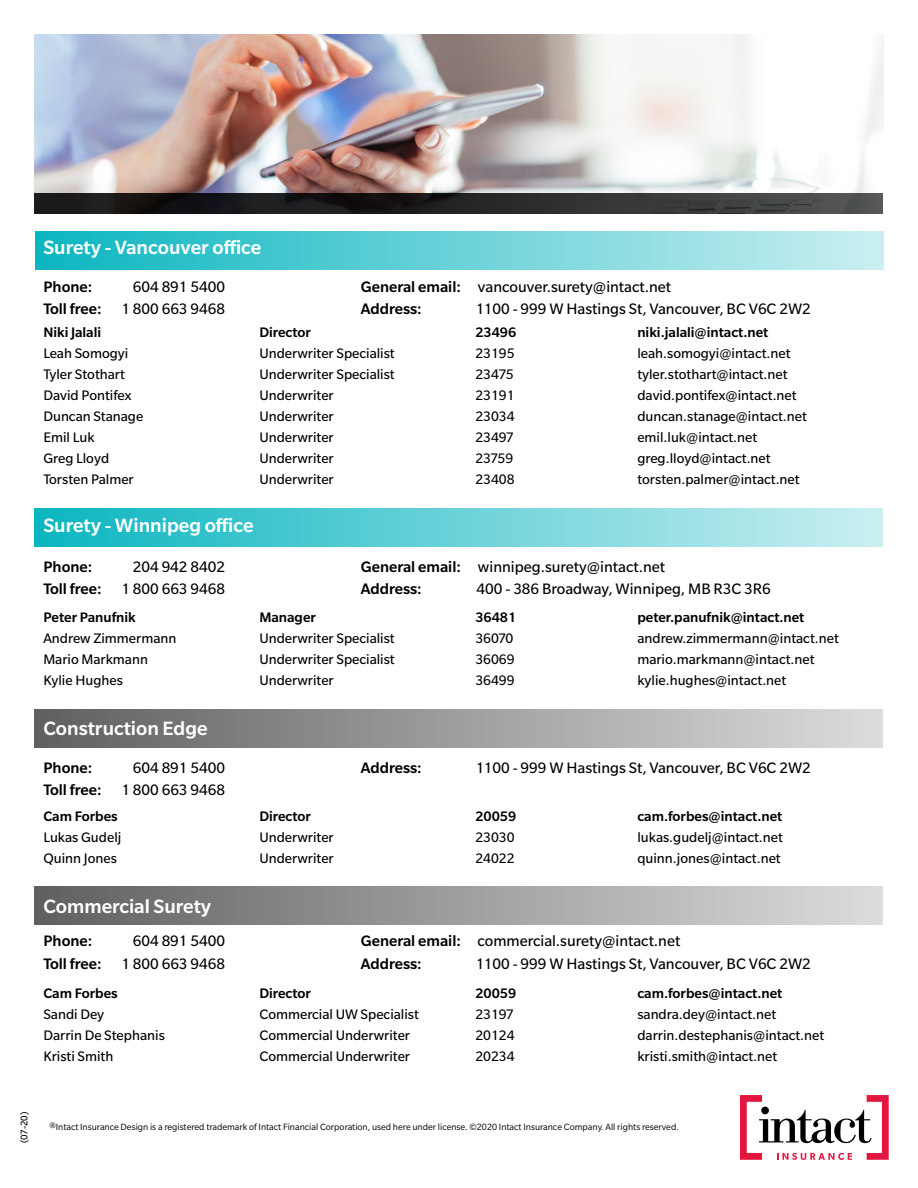
<style>
.page{position:relative;width:918px;height:1188px;background:#fff}
.page>*{position:absolute;margin:0;border:0;box-sizing:border-box;transform-origin:0 0}
.t1{font:500 21px "Slate Std";color:#fff}
.t2{font:16.5px/22.5px "Slate Std";color:#000}
.t3{font:500 16.5px "Slate Std";color:#000}
.t4{font:15px "Slate Std";color:#000}
.t5{font:500 15px "Slate Std";color:#000}
.t6{font:10.5px "Slate Std";color:#000}
.t7{font:9.9px "Slate Std";color:#000}
.s1{font-weight:500}
</style>
<div class="page">
<img style="left:34px;top:34px;width:849px;height:159px">
<svg style="left:34px;top:193px;width:849px;height:21px;background:#292929"></svg>
<svg style="left:740px;top:1095px;width:149px;height:65px"></svg>
<div style="left:761px;top:1107px;width:8px;height:7px;background:#000;border-radius:50%"></div>
<div style="left:34px;top:709px;width:849px;height:39px;background:linear-gradient(to right,#5e5f61,#dcdcdd)"></div>
<div style="left:34px;top:886px;width:849px;height:39px;background:linear-gradient(to right,#5e5f61,#dcdcdd)"></div>
<div style="left:34px;top:508px;width:849px;height:38px;background:linear-gradient(to right,#0bb6c0,#cbeff1)"></div>
<div style="left:35px;top:231px;width:849px;height:39px;background:linear-gradient(to right,#0bb6c0,#cbeff1)"></div>
<p class="t1" style="left:43px;top:237px;width:219px">Surety - Vancouver office</p>
<p class="t3" style="left:43px;top:278px;width:50px">Phone:</p>
<p class="t2" style="left:133px;top:275px;width:94px">604 891 5400</p>
<p class="t2" style="left:43px;top:298px;width:183px"><span class="s1">Toll free:</span> 1 800 663 9468</p>
<p class="t2" style="left:361px;top:275px;width:312px"><span class="s1">General email:</span> vancouver.surety@intact.net<br><span class="s1">Address:</span></p>
<p class="t2" style="left:476px;top:298px;width:337px">1100 - 999 W Hastings St, Vancouver, BC V6C 2W2</p>
<p class="t5" style="left:43px;top:325px;width:59px">Niki Jalali</p>
<p class="t5" style="left:259px;top:325px;width:53px">Director</p>
<p class="t5" style="left:475px;top:325px;width:42px">23496</p>
<p class="t5" style="left:637px;top:325px;width:132px">niki.jalali@intact.net</p>
<p class="t4" style="left:43px;top:346px;width:86px">Leah Somogyi</p>
<p class="t4" style="left:259px;top:346px;width:137px">Underwriter Specialist</p>
<p class="t4" style="left:475px;top:346px;width:41px">23195</p>
<p class="t4" style="left:637px;top:346px;width:155px">leah.somogyi@intact.net</p>
<p class="t4" style="left:43px;top:367px;width:83px">Tyler Stothart</p>
<p class="t4" style="left:259px;top:367px;width:137px">Underwriter Specialist</p>
<p class="t4" style="left:475px;top:367px;width:40px">23475</p>
<p class="t4" style="left:637px;top:367px;width:152px">tyler.stothart@intact.net</p>
<p class="t4" style="left:43px;top:388px;width:90px">David Pontifex</p>
<p class="t4" style="left:259px;top:388px;width:76px">Underwriter</p>
<p class="t4" style="left:475px;top:388px;width:41px">23191</p>
<p class="t4" style="left:637px;top:388px;width:161px">david.pontifex@intact.net</p>
<p class="t4" style="left:43px;top:409px;width:101px">Duncan Stanage</p>
<p class="t4" style="left:259px;top:409px;width:76px">Underwriter</p>
<p class="t4" style="left:475px;top:409px;width:41px">23034</p>
<p class="t4" style="left:637px;top:409px;width:171px">duncan.stanage@intact.net</p>
<p class="t4" style="left:43px;top:430px;width:53px">Emil Luk</p>
<p class="t4" style="left:259px;top:430px;width:76px">Underwriter</p>
<p class="t4" style="left:475px;top:430px;width:40px">23497</p>
<p class="t4" style="left:637px;top:430px;width:121px">emil.luk@intact.net</p>
<p class="t4" style="left:43px;top:451px;width:67px">Greg Lloyd</p>
<p class="t4" style="left:259px;top:451px;width:76px">Underwriter</p>
<p class="t4" style="left:475px;top:451px;width:39px">23759</p>
<p class="t4" style="left:637px;top:451px;width:135px">greg.lloyd@intact.net</p>
<p class="t4" style="left:43px;top:472px;width:92px">Torsten Palmer</p>
<p class="t4" style="left:259px;top:472px;width:76px">Underwriter</p>
<p class="t4" style="left:475px;top:472px;width:41px">23408</p>
<p class="t4" style="left:637px;top:472px;width:164px">torsten.palmer@intact.net</p>
<p class="t1" style="left:43px;top:515px;width:212px">Surety - Winnipeg office</p>
<p class="t3" style="left:43px;top:558px;width:50px">Phone:</p>
<p class="t2" style="left:133px;top:555px;width:94px">204 942 8402</p>
<p class="t2" style="left:43px;top:578px;width:183px"><span class="s1">Toll free:</span> 1 800 663 9468</p>
<p class="t2" style="left:361px;top:555px;width:306px"><span class="s1">General email:</span> winnipeg.surety@intact.net<br><span class="s1">Address:</span></p>
<p class="t2" style="left:477px;top:578px;width:296px">400 - 386 Broadway, Winnipeg, MB R3C 3R6</p>
<p class="t5" style="left:43px;top:609px;width:94px">Peter Panufnik</p>
<p class="t5" style="left:259px;top:609px;width:58px">Manager</p>
<p class="t5" style="left:475px;top:609px;width:42px">36481</p>
<p class="t5" style="left:637px;top:609px;width:169px">peter.panufnik@intact.net</p>
<p class="t4" style="left:43px;top:630px;width:135px">Andrew Zimmermann</p>
<p class="t4" style="left:259px;top:630px;width:137px">Underwriter Specialist</p>
<p class="t4" style="left:475px;top:630px;width:39px">36070</p>
<p class="t4" style="left:637px;top:630px;width:203px">andrew.zimmermann@intact.net</p>
<p class="t4" style="left:43px;top:651px;width:106px">Mario Markmann</p>
<p class="t4" style="left:259px;top:651px;width:137px">Underwriter Specialist</p>
<p class="t4" style="left:475px;top:651px;width:41px">36069</p>
<p class="t4" style="left:637px;top:651px;width:179px">mario.markmann@intact.net</p>
<p class="t4" style="left:43px;top:672px;width:81px">Kylie Hughes</p>
<p class="t4" style="left:259px;top:672px;width:76px">Underwriter</p>
<p class="t4" style="left:475px;top:672px;width:41px">36499</p>
<p class="t4" style="left:637px;top:672px;width:150px">kylie.hughes@intact.net</p>
<p class="t1" style="left:43px;top:718px;width:166px">Construction Edge</p>
<p class="t3" style="left:43px;top:759px;width:50px">Phone:</p>
<p class="t2" style="left:133px;top:756px;width:94px">604 891 5400</p>
<p class="t2" style="left:43px;top:778px;width:183px"><span class="s1">Toll free:</span> 1 800 663 9468</p>
<p class="t3" style="left:361px;top:759px;width:62px">Address:</p>
<p class="t2" style="left:476px;top:756px;width:337px">1100 - 999 W Hastings St, Vancouver, BC V6C 2W2</p>
<p class="t5" style="left:43px;top:808px;width:76px">Cam Forbes</p>
<p class="t5" style="left:259px;top:808px;width:53px">Director</p>
<p class="t5" style="left:475px;top:808px;width:42px">20059</p>
<p class="t5" style="left:637px;top:808px;width:146px">cam.forbes@intact.net</p>
<p class="t4" style="left:43px;top:829px;width:80px">Lukas Gudelj</p>
<p class="t4" style="left:259px;top:829px;width:76px">Underwriter</p>
<p class="t4" style="left:475px;top:829px;width:41px">23030</p>
<p class="t4" style="left:637px;top:829px;width:147px">lukas.gudelj@intact.net</p>
<p class="t4" style="left:43px;top:850px;width:75px">Quinn Jones</p>
<p class="t4" style="left:259px;top:850px;width:76px">Underwriter</p>
<p class="t4" style="left:475px;top:850px;width:41px">24022</p>
<p class="t4" style="left:637px;top:850px;width:145px">quinn.jones@intact.net</p>
<p class="t1" style="left:43px;top:896px;width:169px">Commercial Surety</p>
<p class="t3" style="left:43px;top:932px;width:50px">Phone:</p>
<p class="t2" style="left:133px;top:930px;width:94px">604 891 5400</p>
<p class="t2" style="left:43px;top:952px;width:183px"><span class="s1">Toll free:</span> 1 800 663 9468</p>
<p class="t2" style="left:361px;top:930px;width:321px"><span class="s1">General email:</span> commercial.surety@intact.net<br><span class="s1">Address:</span></p>
<p class="t2" style="left:476px;top:952px;width:337px">1100 - 999 W Hastings St, Vancouver, BC V6C 2W2</p>
<p class="t5" style="left:43px;top:985px;width:76px">Cam Forbes</p>
<p class="t5" style="left:259px;top:985px;width:53px">Director</p>
<p class="t5" style="left:475px;top:985px;width:42px">20059</p>
<p class="t5" style="left:637px;top:985px;width:146px">cam.forbes@intact.net</p>
<p class="t4" style="left:43px;top:1006px;width:62px">Sandi Dey</p>
<p class="t4" style="left:259px;top:1006px;width:161px">Commercial UW Specialist</p>
<p class="t4" style="left:475px;top:1006px;width:40px">23197</p>
<p class="t4" style="left:637px;top:1006px;width:140px">sandra.dey@intact.net</p>
<p class="t4" style="left:43px;top:1027px;width:123px">Darrin De Stephanis</p>
<p class="t4" style="left:259px;top:1027px;width:152px">Commercial Underwriter</p>
<p class="t4" style="left:475px;top:1027px;width:41px">20124</p>
<p class="t4" style="left:637px;top:1027px;width:188px">darrin.destephanis@intact.net</p>
<p class="t4" style="left:43px;top:1048px;width:72px">Kristi Smith</p>
<p class="t4" style="left:259px;top:1048px;width:152px">Commercial Underwriter</p>
<p class="t4" style="left:475px;top:1048px;width:41px">20234</p>
<p class="t4" style="left:637px;top:1048px;width:141px">kristi.smith@intact.net</p>
<p class="t6" style="left:19px;top:1143px;width:33px;rotate:-90deg">(07-20)</p>
<p class="t7" style="left:49px;top:1122px;width:631px">®Intact Insurance Design is a registered trademark of Intact Financial Corporation, used here under license. ©2020 Intact Insurance Company. All rights reserved.</p>
</div>
